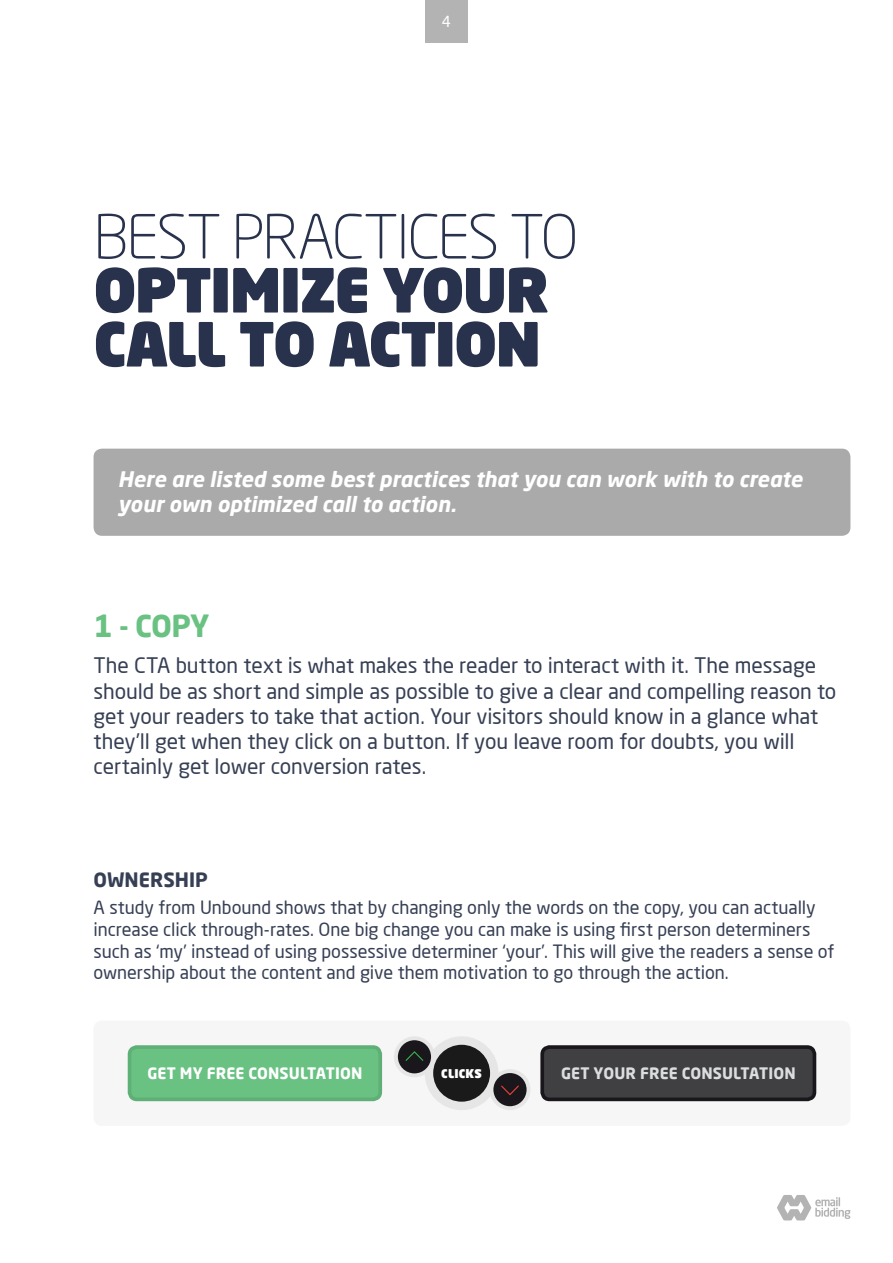
<style>
.page{position:relative;width:893px;height:1263px;background:#fff}
.page>*{position:absolute;margin:0;border:0;box-sizing:border-box;transform-origin:0 0}
.t1{font:900 60px/54px "Neo Sans Pro";letter-spacing:-.03em;color:#29324c}
.t2{font:300 60px "Neo Sans Pro";letter-spacing:-.035em;color:#29324c}
.t3{font:700 30px "Neo Sans Pro";color:#69c182}
.t4{font:21px/25.2px "Neo Sans Pro";letter-spacing:-.005em;color:#363f54}
.t5{font:italic 700 21px/25.2px "Neo Sans Pro";color:#fff}
.t6{font:700 19.5px "Neo Sans Pro";color:#363f54}
.t7{font:18px/21.6px "Neo Sans Pro";letter-spacing:-.005em;color:#363f54}
.t8{font:700 15.6px "Neo Sans Pro";letter-spacing:.005em;color:#dbdddf}
.t9{font:700 15.6px "Neo Sans Pro";letter-spacing:.005em;color:#fff}
.t10{font:15px "Neo Sans Pro";color:#fff}
.t11{font:900 11.85px "Neo Sans Pro";letter-spacing:.015em;color:#fff}
</style>
<div class="page">
<div style="left:425px;top:0;width:43px;height:43px;background:#b3b3b3"></div>
<svg style="left:777px;top:1195px;width:73px;height:25px"></svg>
<div style="left:94px;top:449px;width:756px;height:87px;background:#aaa;border-radius:9px"></div>
<div style="left:94px;top:1020px;width:756px;height:106px;background:#f6f6f6;border-radius:9px"></div>
<div style="left:542px;top:1047px;width:272px;height:52px;background:#404042;border-radius:7px"></div>
<div style="left:540px;top:1045px;width:276px;height:56px;border:4px solid #1a171c;border-radius:7px"></div>
<div style="left:130px;top:1047px;width:250px;height:52px;background:#69c182;border-radius:7px"></div>
<div style="left:128px;top:1045px;width:254px;height:56px;border:4px solid #5fb077;border-radius:7px"></div>
<div style="left:425px;top:1036px;width:73px;height:74px;background:#e6e6e6;border-radius:50%"></div>
<div style="left:433px;top:1045px;width:57px;height:57px;background:#1a1a1a;border-radius:50%"></div>
<div style="left:394px;top:1036px;width:41px;height:41px;background:#e6e6e6;border-radius:50%"></div>
<div style="left:398px;top:1040px;width:33px;height:33px;background:#1a171c;border-radius:50%"></div>
<svg style="left:406px;top:1051px;width:17px;height:10px"></svg>
<div style="left:489px;top:1069px;width:41px;height:41px;background:#e6e6e6;border-radius:50%"></div>
<div style="left:493px;top:1073px;width:34px;height:33px;background:#1a171c;border-radius:50%"></div>
<svg style="left:501px;top:1085px;width:18px;height:10px"></svg>
<p class="t10" style="left:442px;top:12px;width:11px">4</p>
<h1 class="t2" style="left:94px;top:200px;width:486px">BEST PRACTICES TO</h1>
<h1 class="t1" style="left:94px;top:261px;width:458px">OPTIMIZE YOUR<br>CALL TO ACTION</h1>
<p class="t5" style="left:118px;top:466px;width:686px">Here are listed some best practices that you can work with to create your own optimized call to action.</p>
<h2 class="t3" style="left:94px;top:607px;width:118px">1 - COPY</h2>
<p class="t4" style="left:94px;top:653px;width:744px">The CTA button text is what makes the reader to interact with it. The message should be as short and simple as possible to give a clear and compelling reason to get your readers to take that action. Your visitors should know in a glance what they’ll get when they click on a button. If you leave room for doubts, you will certainly get lower conversion rates.</p>
<p class="t6" style="left:94px;top:868px;width:116px">OWNERSHIP</p>
<p class="t7" style="left:94px;top:897px;width:742px">A study from Unbound shows that by changing only the words on the copy, you can actually increase click through-rates. One big change you can make is using first person determiners such as ‘my’ instead of using possessive determiner ‘your’. This will give the readers a sense of ownership about the content and give them motivation to go through the action.</p>
<p class="t9" style="left:147px;top:1063px;width:217px">GET MY FREE CONSULTATION</p>
<p class="t11" style="left:441px;top:1065px;width:42px">CLICKS</p>
<p class="t8" style="left:561px;top:1063px;width:236px">GET YOUR FREE CONSULTATION</p>
</div>
